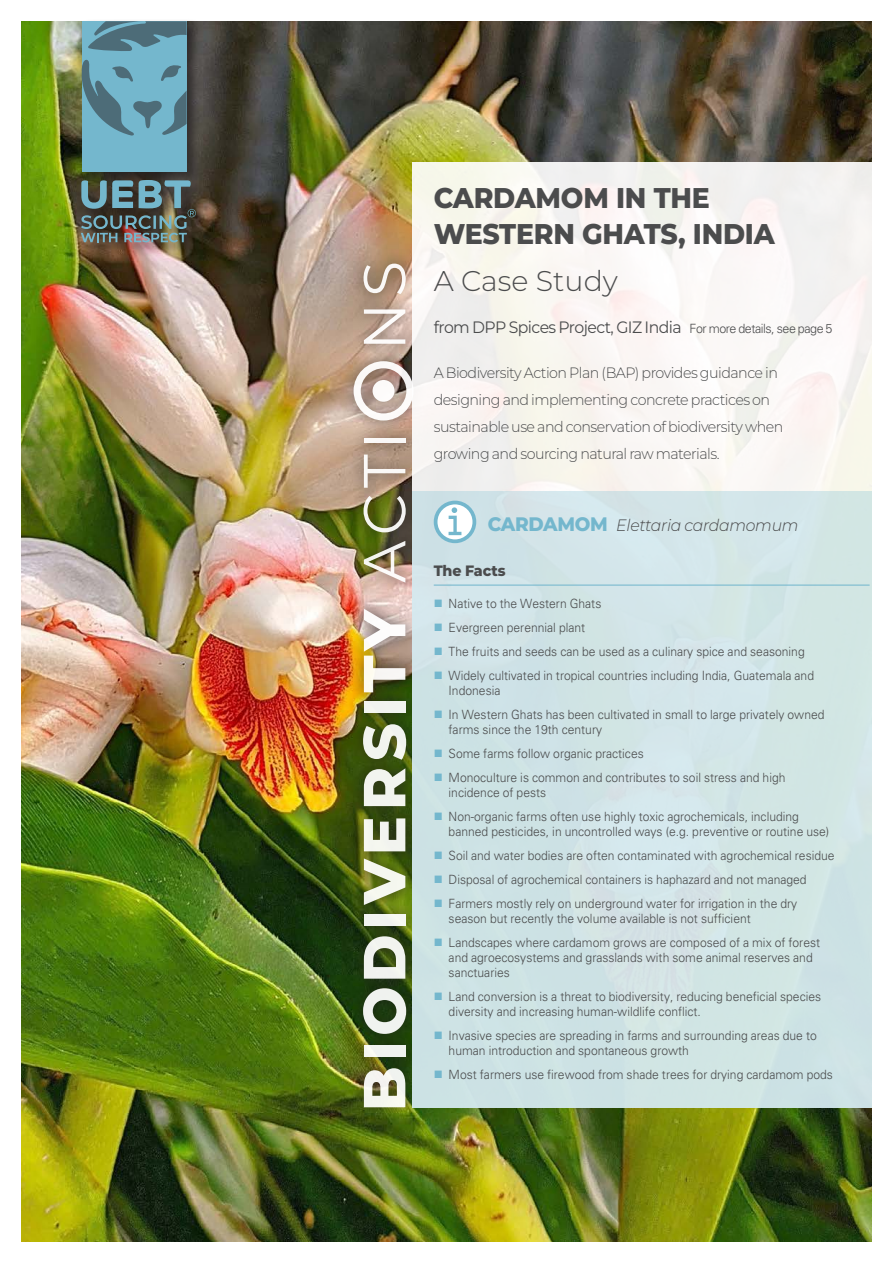
<style>
.page{position:relative;width:893px;height:1263px;background:#fff}
.page>*{position:absolute;margin:0;border:0;box-sizing:border-box;transform-origin:0 0}
.t1{font:800 28.5px/36px "Montserrat";letter-spacing:-.01em;color:#4b4c4d;scale:.94 1}
.t2{font:300 28.5px "Montserrat";color:#4b4c4d}
._5__Standfirst{font:16.5px "Montserrat";letter-spacing:-.035em;color:#4b4c4d;scale:.95 1}
._5__Standfirst-2{font:italic 300 16.5px "Montserrat";letter-spacing:-.015em;color:#4b4c4d;scale:.95 1}
._5__Standfirst-3{font:300 15px/27px "Montserrat";letter-spacing:-.035em;color:#4b4c4d;scale:.95 1}
._3__sub_3{font:800 15px "Montserrat";letter-spacing:-.005em;color:#4b4c4d;scale:.95 1}
.t3{font:300 12.75px/15px "Univers";color:#4b4c4d;scale:.95 1}
.s1{font-family:"Univers";font-weight:300;font-size:12.75px}
.s2{font-weight:800;font-style:normal;font-size:19.5px;color:#74b7cd}
</style>
<div class="page">
<img style="left:21px;top:21px;width:851px;height:1221px">
<div style="left:78px;top:18px;width:133px;height:240px;background:#231f20;opacity:.75"></div>
<div style="left:82px;top:21px;width:105px;height:151px;background:#74b7cd"></div>
<svg style="left:82px;top:59px;width:105px;height:77px"></svg>
<svg style="left:88px;top:21px;width:99px;height:30px"></svg>
<img style="left:81px;top:180px;width:115px;height:62px">
<div style="left:340px;top:250px;width:87px;height:871px;background:#231f20;opacity:.75"></div>
<svg style="left:364px;top:1068px;width:41px;height:39px"></svg>
<div style="left:364px;top:1045px;width:41px;height:11px;background:#f0f3ef"></div>
<svg style="left:363px;top:988px;width:43px;height:46px"></svg>
<svg style="left:364px;top:936px;width:41px;height:43px"></svg>
<div style="left:364px;top:914px;width:41px;height:12px;background:#f2f4ef"></div>
<svg style="left:364px;top:858px;width:41px;height:47px"></svg>
<svg style="left:364px;top:818px;width:41px;height:33px"></svg>
<svg style="left:364px;top:768px;width:41px;height:38px"></svg>
<svg style="left:363px;top:724px;width:43px;height:36px"></svg>
<div style="left:364px;top:701px;width:41px;height:12px;background:#f1f4ef"></div>
<svg style="left:364px;top:609px;width:41px;height:83px"></svg>
<svg style="left:364px;top:541px;width:41px;height:42px"></svg>
<svg style="left:364px;top:496px;width:42px;height:36px"></svg>
<svg style="left:364px;top:454px;width:41px;height:34px"></svg>
<hr style="left:364px;top:439px;width:41px;height:4px;background:#faf8f6">
<svg style="left:364px;top:309px;width:41px;height:35px"></svg>
<svg style="left:364px;top:264px;width:42px;height:30px"></svg>
<svg style="left:354px;top:361px;width:58px;height:59px"></svg>
<div style="left:373px;top:380px;width:22px;height:22px;background:#fff;border-radius:50%"></div>
<div style="left:412px;top:162px;width:465px;height:329px;background:#f9f6f1"></div>
<div style="left:412px;top:491px;width:460px;height:616px;background:#d1e5e4"></div>
<hr style="left:434px;top:585px;width:436px;height:1px;background:#74b7cd">
<svg style="left:436px;top:502px;width:38px;height:39px"></svg>
<div style="left:434px;top:501px;width:42px;height:42px;border:4px solid #74b7cd;border-radius:50%"></div>
<svg style="left:449px;top:507px;width:12px;height:28px"></svg>
<p class="t1" style="left:434px;top:179px;width:364px">CARDAMOM IN THE<br>WESTERN GHATS, INDIA</p>
<p class="t2" style="left:434px;top:262px;width:186px">A Case Study</p>
<p class="_5__Standfirst" style="left:434px;top:316px;width:421px">from DPP Spices Project, GIZ India <span class="s1">For more details, see page 5</span></p>
<p class="_5__Standfirst-3" style="left:434px;top:359px;width:370px">A Biodiversity Action Plan (BAP) provides guidance in designing and implementing concrete practices on sustainable use and conservation of biodiversity when growing and sourcing natural raw materials.</p>
<p class="_5__Standfirst-2" style="left:488px;top:514px;width:329px"><span class="s2">CARDAMOM</span> Elettaria cardamomum</p>
<p class="_3__sub_3" style="left:434px;top:561px;width:77px">The Facts</p>
<p class="t3" style="left:449px;top:595px;width:162px">Native to the Western Ghats</p>
<p class="t3" style="left:449px;top:619px;width:145px">Evergreen perennial plant</p>
<p class="t3" style="left:449px;top:643px;width:376px">The fruits and seeds can be used as a culinary spice and seasoning</p>
<p class="t3" style="left:449px;top:667px;width:386px">Widely cultivated in tropical countries including India, Guatemala and<br>Indonesia</p>
<p class="t3" style="left:449px;top:706px;width:397px">In Western Ghats has been cultivated in small to large privately owned farms since the 19th century</p>
<p class="t3" style="left:449px;top:745px;width:207px">Some farms follow organic practices</p>
<p class="t3" style="left:449px;top:769px;width:356px">Monoculture is common and contributes to soil stress and high incidence of pests</p>
<p class="t3" style="left:449px;top:808px;width:402px">Non-organic farms often use highly toxic agrochemicals, including banned pesticides, in uncontrolled ways (e.g. preventive or routine use)</p>
<p class="t3" style="left:449px;top:847px;width:408px">Soil and water bodies are often contaminated with agrochemical residue</p>
<p class="t3" style="left:449px;top:871px;width:378px">Disposal of agrochemical containers is haphazard and not managed</p>
<p class="t3" style="left:449px;top:895px;width:368px">Farmers mostly rely on underground water for irrigation in the dry season but recently the volume available is not sufficient</p>
<p class="t3" style="left:449px;top:934px;width:393px">Landscapes where cardamom grows are composed of a mix of forest and agroecosystems and grasslands with some animal reserves and sanctuaries</p>
<p class="t3" style="left:449px;top:988px;width:394px">Land conversion is a threat to biodiversity, reducing beneficial species diversity and increasing human-wildlife conflict.</p>
<p class="t3" style="left:449px;top:1027px;width:389px">Invasive species are spreading in farms and surrounding areas due to human introduction and spontaneous growth</p>
<p class="t3" style="left:449px;top:1066px;width:406px">Most farmers use firewood from shade trees for drying cardamom pods</p>
</div>
